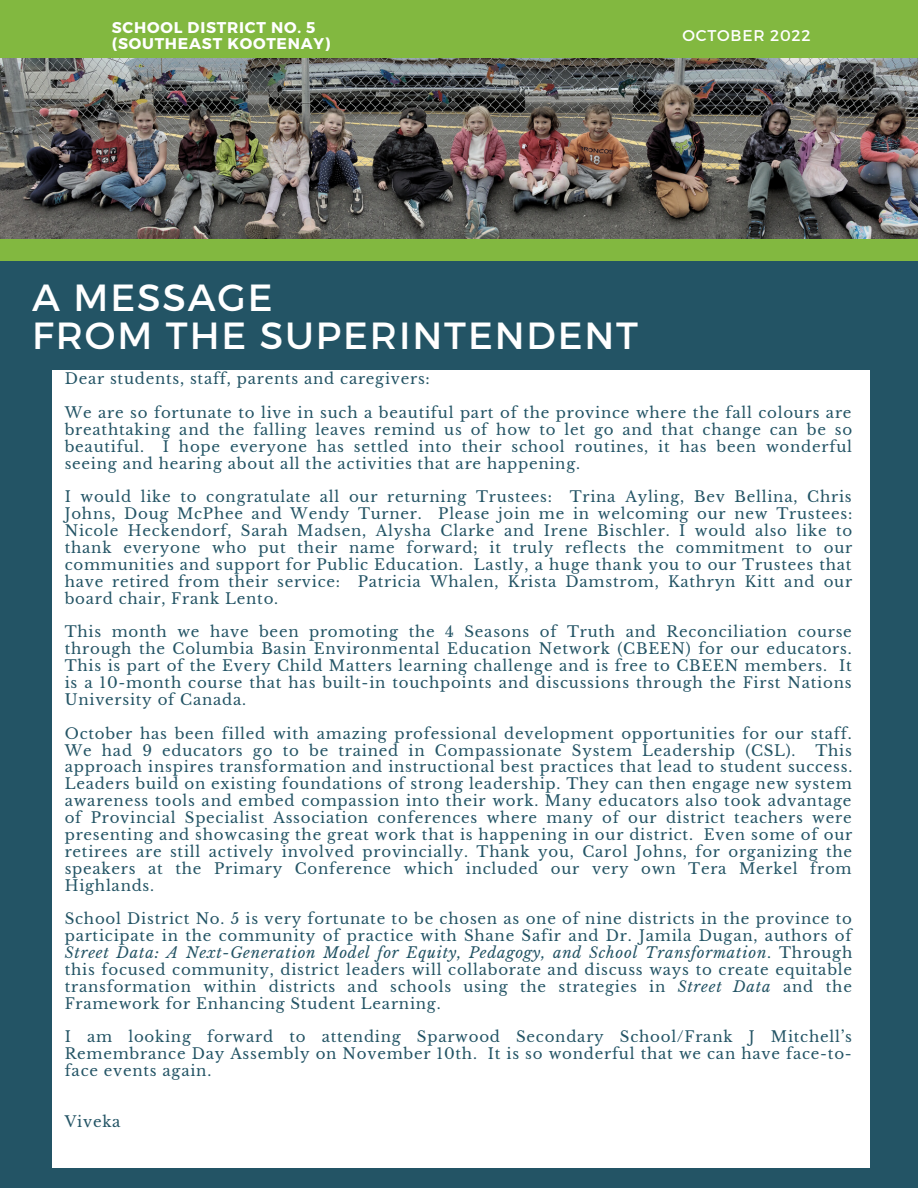
<style>
.page{position:relative;width:918px;height:1188px;background:#235465}
.page>*{position:absolute;margin:0;border:0;box-sizing:border-box;transform-origin:0 0}
.t1{font:37.8px/38.2px "Montserrat";letter-spacing:.05em;color:#fff}
.t2{font:700 15.6px/15.9px "Montserrat";letter-spacing:.05em;color:#fff}
.t3{font:15.6px "Montserrat";letter-spacing:.05em;color:#fff}
.t4{font:15px/16.8px "Libre Baskerville";letter-spacing:.05em;color:#235465;text-align:justify}
.s1{font-style:italic}
</style>
<div class="page">
<div style="left:0;top:0;width:918px;height:260px;background:#82b840"></div>
<img style="left:0;top:58px;width:918px;height:180px">
<div style="left:53px;top:371px;width:817px;height:797px;background:#fff"></div>
<p class="t2" style="left:112px;top:19px;width:220px">SCHOOL DISTRICT NO. 5 (SOUTHEAST KOOTENAY)</p>
<p class="t3" style="left:683px;top:25px;width:130px">OCTOBER 2022</p>
<h1 class="t1" style="left:32px;top:276px;width:608px">A MESSAGE<br>FROM THE SUPERINTENDENT</h1>
<p class="t4" style="left:65px;top:371px;width:367px">Dear students, staff, parents and caregivers:</p>
<p class="t4" style="left:65px;top:404px;width:789px">We are so fortunate to live in such a beautiful part of the province where the fall colours are breathtaking and the falling leaves remind us of how to let go and that change can be so beautiful. I hope everyone has settled into their school routines, it has been wonderful seeing and hearing about all the activities that are happening.</p>
<p class="t4" style="left:65px;top:489px;width:789px">I would like to congratulate all our returning Trustees: Trina Ayling, Bev Bellina, Chris Johns, Doug McPhee and Wendy Turner. Please join me in welcoming our new Trustees:<br>Nicole Heckendorf, Sarah Madsen, Alysha Clarke and Irene Bischler. I would also like to thank everyone who put their name forward; it truly reflects the commitment to our communities and support for Public Education. Lastly, a huge thank you to our Trustees that have retired from their service: Patricia Whalen, Krista Damstrom, Kathryn Kitt and our board chair, Frank Lento.</p>
<p class="t4" style="left:65px;top:624px;width:789px">This month we have been promoting the 4 Seasons of Truth and Reconciliation course through the Columbia Basin Environmental Education Network (CBEEN) for our educators.<br>This is part of the Every Child Matters learning challenge and is free to CBEEN members. It is a 10-month course that has built-in touchpoints and discussions through the First Nations University of Canada.</p>
<p class="t4" style="left:65px;top:725px;width:789px">October has been filled with amazing professional development opportunities for our staff.<br>We had 9 educators go to be trained in Compassionate System Leadership (CSL).</p>
<p class="t4" style="left:65px;top:742px;width:789px;text-indent:751px">This approach inspires transformation and instructional best practices that lead to student success.<br>Leaders build on existing foundations of strong leadership. They can then engage new system awareness tools and embed compassion into their work. Many educators also took advantage of Provincial Specialist Association conferences where many of our district teachers were presenting and showcasing the great work that is happening in our district. Even some of our retirees are still actively involved provincially. Thank you, Carol Johns, for organizing the speakers at the Primary Conference which included our very own Tera Merkel from Highlands.</p>
<p class="t4" style="left:65px;top:911px;width:789px">School District No. 5 is very fortunate to be chosen as one of nine districts in the province to participate in the community of practice with Shane Safir and Dr. Jamila Dugan, authors of <span class="s1">Street Data: A Next-Generation Model for Equity, Pedagogy, and School Transformation</span>. Through this focused community, district leaders will collaborate and discuss ways to create equitable transformation within districts and schools using the strategies in <span class="s1">Street Data</span> and the Framework for Enhancing Student Learning.</p>
<p class="t4" style="left:65px;top:1029px;width:789px">I am looking forward to attending Sparwood Secondary School/Frank J Mitchell’s Remembrance Day Assembly on November 10th. It is so wonderful that we can have face-to&shy;face events again.</p>
<p class="t4" style="left:65px;top:1113px;width:57px">Viveka</p>
</div>
